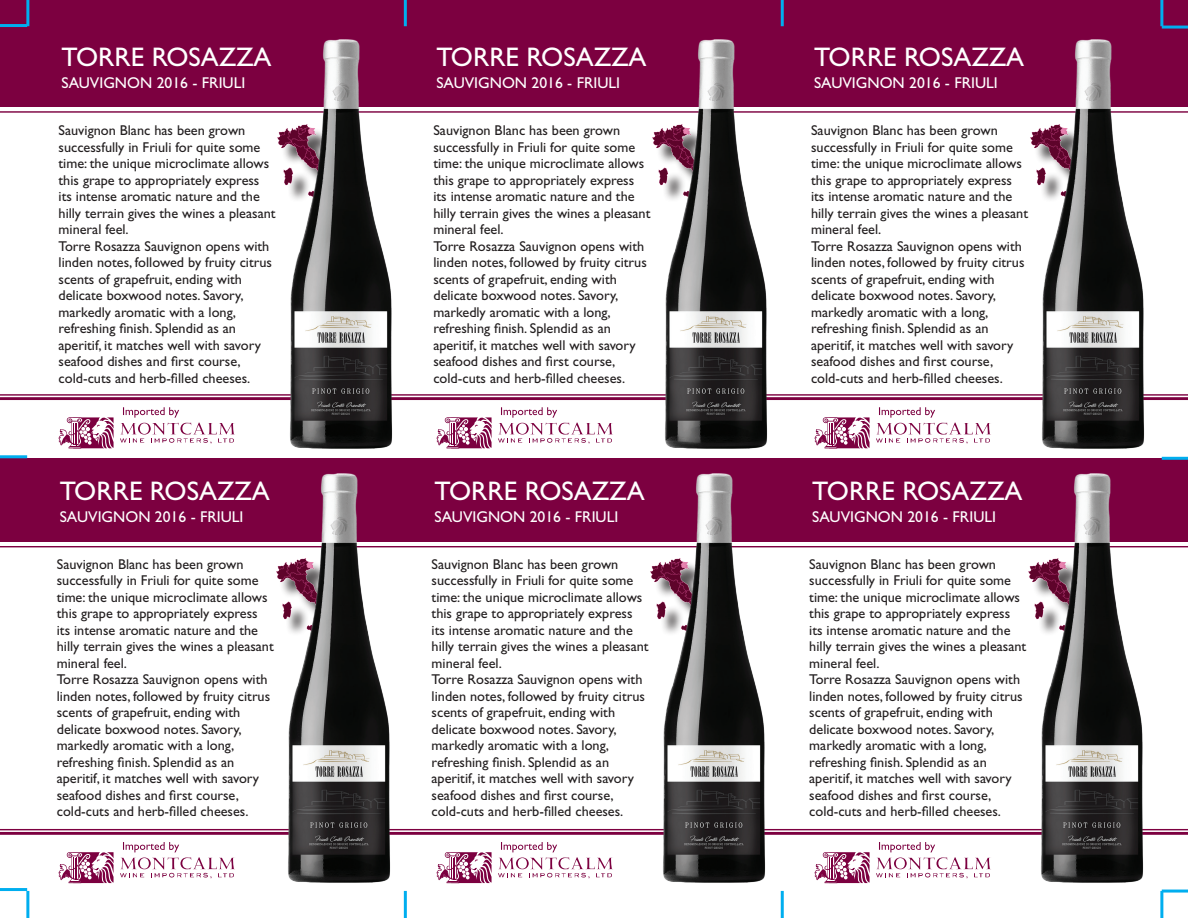
<style>
.page{position:relative;width:1188px;height:918px;background:#fff}
.page>*{position:absolute;margin:0;border:0;box-sizing:border-box;transform-origin:0 0}
.t1{font:27px "Gill Sans";color:#fff}
.t2{font:15.6px "Gill Sans";color:#fff}
.t3{font:14.25px/16.5px "Gill Sans";color:#231f20}
</style>
<div class="page">
<div style="left:0;top:0;width:1188px;height:107px;background:#7c0040"></div>
<hr style="left:0;top:111px;width:1188px;height:2px;background:#7c0040">
<hr style="left:0;top:394px;width:1188px;height:2px;background:#7c0040">
<hr style="left:0;top:397px;width:1188px;height:3px;background:#7c0040">
<div style="left:0;top:458px;width:1188px;height:83px;background:#7c0040"></div>
<hr style="left:0;top:546px;width:1188px;height:1px;background:#7c0040">
<hr style="left:0;top:829px;width:1188px;height:1px;background:#7c0040">
<hr style="left:0;top:832px;width:1188px;height:3px;background:#7c0040">
<svg style="left:59px;top:417px;width:55px;height:31px"></svg>
<svg style="left:120px;top:407px;width:115px;height:37px"></svg>
<svg style="left:437px;top:417px;width:55px;height:31px"></svg>
<svg style="left:498px;top:407px;width:115px;height:37px"></svg>
<svg style="left:815px;top:417px;width:55px;height:31px"></svg>
<svg style="left:876px;top:407px;width:115px;height:37px"></svg>
<svg style="left:59px;top:852px;width:55px;height:31px"></svg>
<svg style="left:120px;top:842px;width:115px;height:37px"></svg>
<svg style="left:437px;top:852px;width:55px;height:31px"></svg>
<svg style="left:498px;top:842px;width:115px;height:37px"></svg>
<svg style="left:815px;top:852px;width:55px;height:31px"></svg>
<svg style="left:876px;top:842px;width:115px;height:37px"></svg>
<hr style="left:0;top:888px;width:27px;height:3px;background:#00aeef">
<hr style="left:0;top:455px;width:27px;height:3px;background:#00aeef">
<hr style="left:0;top:24px;width:27px;height:3px;background:#00aeef">
<hr style="left:1162px;top:890px;width:26px;height:3px;background:#00aeef">
<hr style="left:1162px;top:457px;width:26px;height:3px;background:#00aeef">
<hr style="left:1162px;top:26px;width:26px;height:3px;background:#00aeef">
<hr style="left:1160px;top:891px;width:3px;height:27px;background:#00aeef">
<hr style="left:781px;top:891px;width:3px;height:27px;background:#00aeef">
<hr style="left:404px;top:891px;width:3px;height:27px;background:#00aeef">
<hr style="left:26px;top:891px;width:3px;height:27px;background:#00aeef">
<hr style="left:1160px;top:0;width:3px;height:26px;background:#00aeef">
<hr style="left:781px;top:0;width:3px;height:26px;background:#00aeef">
<hr style="left:404px;top:0;width:3px;height:26px;background:#00aeef">
<hr style="left:26px;top:0;width:3px;height:26px;background:#00aeef">
<img style="left:277px;top:131px;width:7px;height:42px">
<img style="left:284px;top:39px;width:115px;height:410px">
<img style="left:652px;top:131px;width:7px;height:42px">
<img style="left:659px;top:39px;width:115px;height:410px">
<img style="left:1030px;top:131px;width:7px;height:42px">
<img style="left:1037px;top:39px;width:115px;height:410px">
<img style="left:276px;top:565px;width:6px;height:18px">
<img style="left:282px;top:473px;width:116px;height:410px">
<img style="left:650px;top:565px;width:7px;height:42px">
<img style="left:657px;top:473px;width:115px;height:410px">
<img style="left:1028px;top:565px;width:7px;height:42px">
<img style="left:1035px;top:473px;width:115px;height:410px">
<h1 class="t1" style="left:62px;top:42px;width:212px">TORRE ROSAZZA</h1>
<p class="t2" style="left:62px;top:74px;width:185px">SAUVIGNON 2016 - FRIULI</p>
<p class="t3" style="left:59px;top:122px;width:219px">Sauvignon Blanc has been grown successfully in Friuli for quite some time: the unique microclimate allows this grape to appropriately express its intense aromatic nature and the hilly terrain gives the wines a pleasant mineral feel.<br>Torre Rosazza Sauvignon opens with linden notes, followed by fruity citrus scents of grapefruit, ending with delicate boxwood notes. Savory, markedly aromatic with a long, refreshing finish. Splendid as an aperitif, it matches well with savory seafood dishes and first course, cold-cuts and herb-filled cheeses.</p>
<h1 class="t1" style="left:60px;top:475px;width:212px">TORRE ROSAZZA</h1>
<p class="t2" style="left:60px;top:508px;width:185px">SAUVIGNON 2016 - FRIULI</p>
<p class="t3" style="left:57px;top:556px;width:219px">Sauvignon Blanc has been grown successfully in Friuli for quite some time: the unique microclimate allows this grape to appropriately express its intense aromatic nature and the hilly terrain gives the wines a pleasant mineral feel.<br>Torre Rosazza Sauvignon opens with linden notes, followed by fruity citrus scents of grapefruit, ending with delicate boxwood notes. Savory, markedly aromatic with a long, refreshing finish. Splendid as an aperitif, it matches well with savory seafood dishes and first course, cold-cuts and herb-filled cheeses.</p>
<h1 class="t1" style="left:436px;top:42px;width:212px">TORRE ROSAZZA</h1>
<p class="t2" style="left:436px;top:74px;width:185px">SAUVIGNON 2016 - FRIULI</p>
<p class="t3" style="left:433px;top:122px;width:219px">Sauvignon Blanc has been grown successfully in Friuli for quite some time: the unique microclimate allows this grape to appropriately express its intense aromatic nature and the hilly terrain gives the wines a pleasant mineral feel.<br>Torre Rosazza Sauvignon opens with linden notes, followed by fruity citrus scents of grapefruit, ending with delicate boxwood notes. Savory, markedly aromatic with a long, refreshing finish. Splendid as an aperitif, it matches well with savory seafood dishes and first course, cold-cuts and herb-filled cheeses.</p>
<h1 class="t1" style="left:435px;top:475px;width:212px">TORRE ROSAZZA</h1>
<p class="t2" style="left:435px;top:508px;width:185px">SAUVIGNON 2016 - FRIULI</p>
<p class="t3" style="left:432px;top:556px;width:219px">Sauvignon Blanc has been grown successfully in Friuli for quite some time: the unique microclimate allows this grape to appropriately express its intense aromatic nature and the hilly terrain gives the wines a pleasant mineral feel.<br>Torre Rosazza Sauvignon opens with linden notes, followed by fruity citrus scents of grapefruit, ending with delicate boxwood notes. Savory, markedly aromatic with a long, refreshing finish. Splendid as an aperitif, it matches well with savory seafood dishes and first course, cold-cuts and herb-filled cheeses.</p>
<h1 class="t1" style="left:814px;top:42px;width:212px">TORRE ROSAZZA</h1>
<p class="t2" style="left:814px;top:74px;width:185px">SAUVIGNON 2016 - FRIULI</p>
<p class="t3" style="left:811px;top:122px;width:219px">Sauvignon Blanc has been grown successfully in Friuli for quite some time: the unique microclimate allows this grape to appropriately express its intense aromatic nature and the hilly terrain gives the wines a pleasant mineral feel.<br>Torre Rosazza Sauvignon opens with linden notes, followed by fruity citrus scents of grapefruit, ending with delicate boxwood notes. Savory, markedly aromatic with a long, refreshing finish. Splendid as an aperitif, it matches well with savory seafood dishes and first course, cold-cuts and herb-filled cheeses.</p>
<h1 class="t1" style="left:812px;top:475px;width:212px">TORRE ROSAZZA</h1>
<p class="t2" style="left:812px;top:508px;width:185px">SAUVIGNON 2016 - FRIULI</p>
<p class="t3" style="left:809px;top:556px;width:219px">Sauvignon Blanc has been grown successfully in Friuli for quite some time: the unique microclimate allows this grape to appropriately express its intense aromatic nature and the hilly terrain gives the wines a pleasant mineral feel.<br>Torre Rosazza Sauvignon opens with linden notes, followed by fruity citrus scents of grapefruit, ending with delicate boxwood notes. Savory, markedly aromatic with a long, refreshing finish. Splendid as an aperitif, it matches well with savory seafood dishes and first course, cold-cuts and herb-filled cheeses.</p>
</div>
